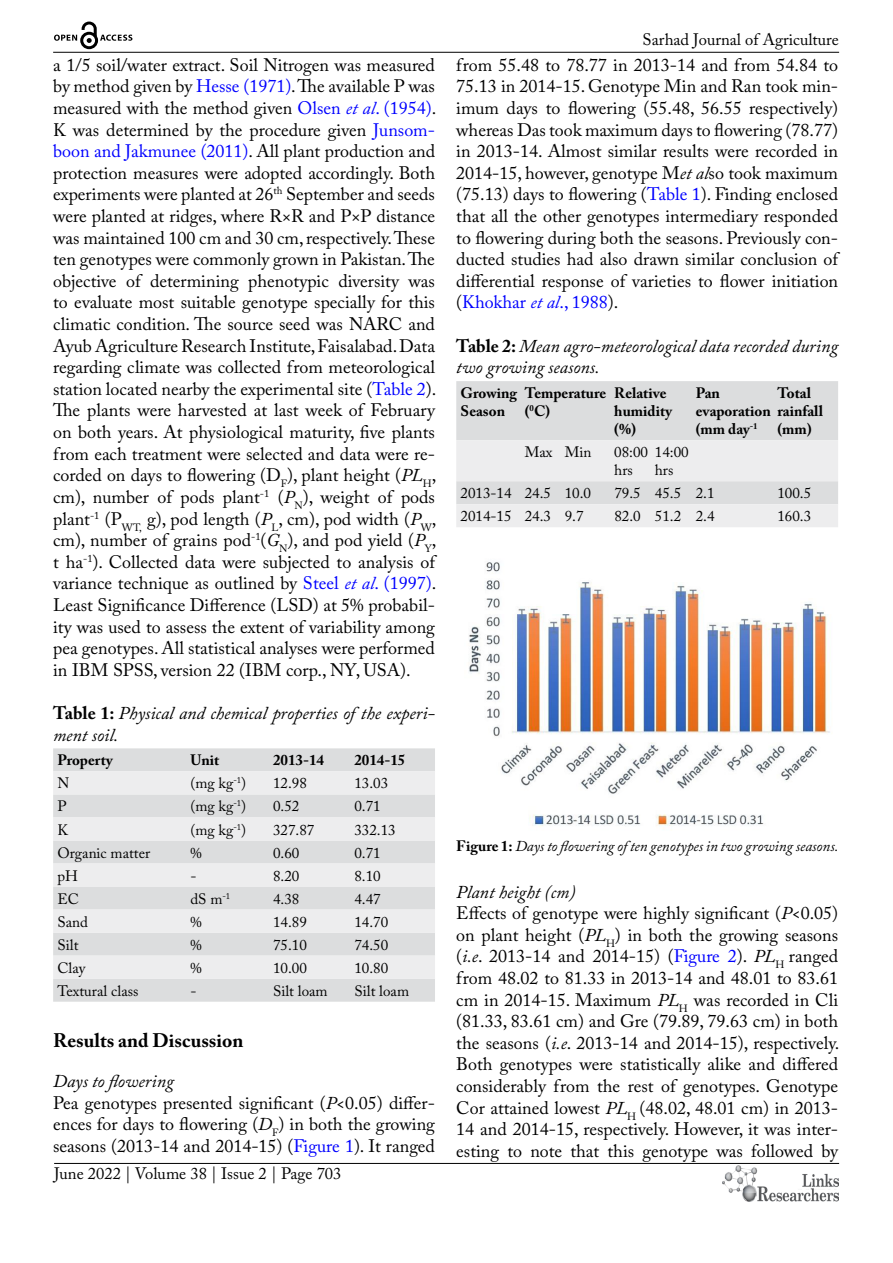
<style>
.page{position:relative;width:893px;height:1263px;background:#fff}
.page>*{position:absolute;margin:0;border:0;box-sizing:border-box;transform-origin:0 0}
.t1{font:700 19.5px "Adobe Caslon Pro";color:#000}
.t2{font:18px/21.6px "Adobe Caslon Pro";color:#000;text-align:justify}
.t3{font:italic 18px/21.6px "Adobe Caslon Pro";color:#000}
.t4{font:16.5px "Adobe Caslon Pro";color:#000}
.t5{font:15px/18px "Adobe Caslon Pro";color:#000}
.t6{font:700 15px/18px "Adobe Caslon Pro";color:#000}
.t7{font:italic 15px "Adobe Caslon Pro";color:#000}
.s1{color:#00f}
.s2{font-style:italic;color:#00f}
.s3{font-style:italic}
.s4{font-weight:700;font-style:normal}
</style>
<div class="page">
<hr style="left:53px;top:52px;width:786px;height:1px;background:#000">
<hr style="left:54px;top:1163px;width:785px;height:1px;background:#000">
<img style="left:722px;top:1166px;width:117px;height:36px">
<svg style="left:54px;top:22px;width:78px;height:27px"></svg>
<div style="left:53px;top:748px;width:382px;height:254px;background:#dcddde"></div>
<svg style="left:53px;top:771px;width:382px;height:208px;background:#e5e6e7"></svg>
<div style="left:456px;top:381px;width:382px;height:59px;background:#dcddde"></div>
<svg style="left:456px;top:440px;width:382px;height:87px;background:#e8e8e9"></svg>
<img style="left:469px;top:562px;width:361px;height:267px">
<p class="t2" style="left:53px;top:54px;width:385px">a 1/5 soil/water extract. Soil Nitrogen was measured by method given by <span class="s1">Hesse (1971)</span>. The available P was measured with the method given <span class="s1">Olsen</span> <span class="s2">et al</span><span class="s1">. (1954)</span>.<br>K was determined by the procedure given <span class="s1">Junsom&shy;boon and Jakmunee (2011)</span>. All plant production and protection measures were adopted accordingly. Both experiments were planted at 26<sup>th</sup> September and seeds were planted at ridges, where R×R and P×P distance was maintained 100 cm and 30 cm, respectively. These ten genotypes were commonly grown in Pakistan. The objective of determining phenotypic diversity was to evaluate most suitable genotype specially for this climatic condition. The source seed was NARC and Ayub Agriculture Research Institute, Faisalabad. Data regarding climate was collected from meteorological station located nearby the experimental site (<span class="s1">Table 2</span>).<br>The plants were harvested at last week of February on both years. At physiological maturity, five plants from each treatment were selected and data were re&shy;corded on days to flowering (D<sub>F</sub>), plant height (<span class="s3">PL</span><sub>H</sub>, cm), number of pods plant<sup>-1</sup> (<span class="s3">P</span><sub>N</sub>), weight of pods plant<sup>-1</sup> (P<sub>WT,</sub> g), pod length (<span class="s3">P</span><sub>L</sub>, cm), pod width (<span class="s3">P</span><sub>W</sub>, cm), number of grains pod<sup>-1</sup>(<span class="s3">G</span><sub>N</sub>), and pod yield (<span class="s3">P</span><sub>Y</sub>, t ha<sup>-1</sup>). Collected data were subjected to analysis of variance technique as outlined by <span class="s1">Steel</span> <span class="s2">et al</span><span class="s1">. (1997)</span>.<br>Least Significance Difference (LSD) at 5% probabil&shy;ity was used to assess the extent of variability among pea genotypes. All statistical analyses were performed in IBM SPSS, version 22 (IBM corp., NY, USA).</p>
<p class="t3" style="left:53px;top:702px;width:383px"><span class="s4">Table 1:</span> Physical and chemical properties of the experi&shy;ment soil.</p>
<p class="t6" style="left:57px;top:751px;width:57px">Property</p>
<p class="t6" style="left:190px;top:751px;width:30px">Unit</p>
<p class="t6" style="left:273px;top:751px;width:52px">2013-14</p>
<p class="t6" style="left:354px;top:751px;width:52px">2014-15</p>
<p class="t5" style="left:57px;top:774px;width:13px">N</p>
<p class="t5" style="left:190px;top:774px;width:57px">(mg kg<sup>-1</sup>)</p>
<p class="t5" style="left:273px;top:774px;width:35px">12.98</p>
<p class="t5" style="left:354px;top:774px;width:35px">13.03</p>
<p class="t5" style="left:57px;top:797px;width:11px">P</p>
<p class="t5" style="left:190px;top:797px;width:57px">(mg kg<sup>-1</sup>)</p>
<p class="t5" style="left:273px;top:797px;width:28px">0.52</p>
<p class="t5" style="left:354px;top:797px;width:28px">0.71</p>
<p class="t5" style="left:57px;top:820px;width:12px">K</p>
<p class="t5" style="left:190px;top:820px;width:57px">(mg kg<sup>-1</sup>)</p>
<p class="t5" style="left:273px;top:820px;width:43px">327.87</p>
<p class="t5" style="left:354px;top:820px;width:43px">332.13</p>
<p class="t5" style="left:57px;top:843px;width:94px">Organic matter</p>
<p class="t5" style="left:190px;top:843px;width:13px">%</p>
<p class="t5" style="left:273px;top:843px;width:28px">0.60</p>
<p class="t5" style="left:354px;top:843px;width:28px">0.71</p>
<p class="t5" style="left:57px;top:866px;width:22px">pH</p>
<p class="t5" style="left:190px;top:866px;width:8px">-</p>
<p class="t5" style="left:273px;top:866px;width:28px">8.20</p>
<p class="t5" style="left:354px;top:866px;width:28px">8.10</p>
<p class="t5" style="left:57px;top:889px;width:23px">EC</p>
<p class="t5" style="left:190px;top:889px;width:41px">dS m<sup>-1</sup></p>
<p class="t5" style="left:273px;top:889px;width:28px">4.38</p>
<p class="t5" style="left:354px;top:889px;width:28px">4.47</p>
<p class="t5" style="left:57px;top:912px;width:32px">Sand</p>
<p class="t5" style="left:190px;top:912px;width:13px">%</p>
<p class="t5" style="left:273px;top:912px;width:35px">14.89</p>
<p class="t5" style="left:354px;top:912px;width:35px">14.70</p>
<p class="t5" style="left:57px;top:935px;width:23px">Silt</p>
<p class="t5" style="left:190px;top:935px;width:13px">%</p>
<p class="t5" style="left:273px;top:935px;width:35px">75.10</p>
<p class="t5" style="left:354px;top:935px;width:35px">74.50</p>
<p class="t5" style="left:57px;top:958px;width:29px">Clay</p>
<p class="t5" style="left:190px;top:958px;width:13px">%</p>
<p class="t5" style="left:273px;top:958px;width:35px">10.00</p>
<p class="t5" style="left:354px;top:958px;width:35px">10.80</p>
<p class="t5" style="left:57px;top:981px;width:83px">Textural class</p>
<p class="t5" style="left:190px;top:981px;width:8px">-</p>
<p class="t5" style="left:273px;top:981px;width:56px">Silt loam</p>
<p class="t5" style="left:354px;top:981px;width:56px">Silt loam</p>
<p class="t1" style="left:53px;top:1029px;width:192px">Results and Discussion</p>
<p class="t2" style="left:53px;top:1070px;width:383px;text-align:left"><span class="s3">Days to flowering<br></span>Pea genotypes presented significant (<span class="s3">P</span>&lt;0.05) differ&shy;ences for days to flowering (<span class="s3">D</span><sub>F</sub>) in both the growing seasons (2013-14 and 2014-15) (<span class="s1">Figure 1</span>). It ranged</p>
<p class="t4" style="left:54px;top:1164px;width:289px">June 2022 | Volume 38 | Issue 2 | Page 703</p>
<p class="t4" style="left:643px;top:30px;width:198px">Sarhad Journal of Agriculture</p>
<p class="t2" style="left:456px;top:54px;width:383px">from 55.48 to 78.77 in 2013-14 and from 54.84 to 75.13 in 2014-15. Genotype Min and Ran took min&shy;imum days to flowering (55.48, 56.55 respectively) whereas Das took maximum days to flowering (78.77) in 2013-14. Almost similar results were recorded in 2014-15, however, genotype M<span class="s3">et al</span>so took maximum (75.13) days to flowering (<span class="s1">Table 1</span>). Finding enclosed that all the other genotypes intermediary responded to flowering during both the seasons. Previously con&shy;ducted studies had also drawn similar conclusion of differential response of varieties to flower initiation (<span class="s1">Khokhar</span> <span class="s2">et al</span><span class="s1">., 1988</span>).</p>
<p class="t3" style="left:456px;top:335px;width:383px"><span class="s4">Table 2:</span> Mean agro-meteorological data recorded during two growing seasons.</p>
<p class="t6" style="left:460px;top:384px;width:58px">Growing<br>Season</p>
<p class="t6" style="left:525px;top:384px;width:83px">Temperature (<sup>0</sup>C)</p>
<p class="t6" style="left:614px;top:384px;width:59px">Relative humidity (%)</p>
<p class="t6" style="left:696px;top:384px;width:129px">Pan<br>evaporation rainfall (mm day<sup>-1</sup></p>
<p class="t6" style="left:777px;top:384px;width:35px">Total</p>
<p class="t6" style="left:777px;top:420px;width:36px">(mm)</p>
<p class="t5" style="left:525px;top:443px;width:68px">Max Min</p>
<p class="t5" style="left:614px;top:443px;width:76px">08:00 14:00 hrs</p>
<p class="t5" style="left:655px;top:461px;width:20px">hrs</p>
<p class="t5" style="left:461px;top:484px;width:132px">2013-14 24.5 10.0</p>
<p class="t5" style="left:614px;top:484px;width:102px">79.5 45.5 2.1</p>
<p class="t5" style="left:777px;top:484px;width:35px">100.5</p>
<p class="t5" style="left:461px;top:507px;width:124px">2014-15 24.3 9.7</p>
<p class="t5" style="left:614px;top:507px;width:102px">82.0 51.2 2.4</p>
<p class="t5" style="left:777px;top:507px;width:35px">160.3</p>
<p class="t7" style="left:456px;top:837px;width:384px"><span class="s4">Figure 1:</span> Days to flowering of ten genotypes in two growing seasons.</p>
<p class="t2" style="left:456px;top:881px;width:385px;text-align:left"><span class="s3">Plant height (cm)<br></span>Effects of genotype were highly significant (<span class="s3">P</span>&lt;0.05) on plant height (<span class="s3">PL</span><sub>H</sub>) in both the growing seasons (<span class="s3">i.e</span>. 2013-14 and 2014-15) (<span class="s1">Figure 2</span>). <span class="s3">PL</span><sub>H</sub> ranged from 48.02 to 81.33 in 2013-14 and 48.01 to 83.61 cm in 2014-15. Maximum <span class="s3">PL</span><sub>H</sub> was recorded in Cli (81.33, 83.61 cm) and Gre (79.89, 79.63 cm) in both the seasons (<span class="s3">i.e</span>. 2013-14 and 2014-15), respectively.<br>Both genotypes were statistically alike and differed considerably from the rest of genotypes. Genotype Cor attained lowest <span class="s3">PL</span><sub>H</sub> (48.02, 48.01 cm) in 2013- 14 and 2014-15, respectively. However, it was inter&shy;esting to note that this genotype was followed by</p>
</div>
